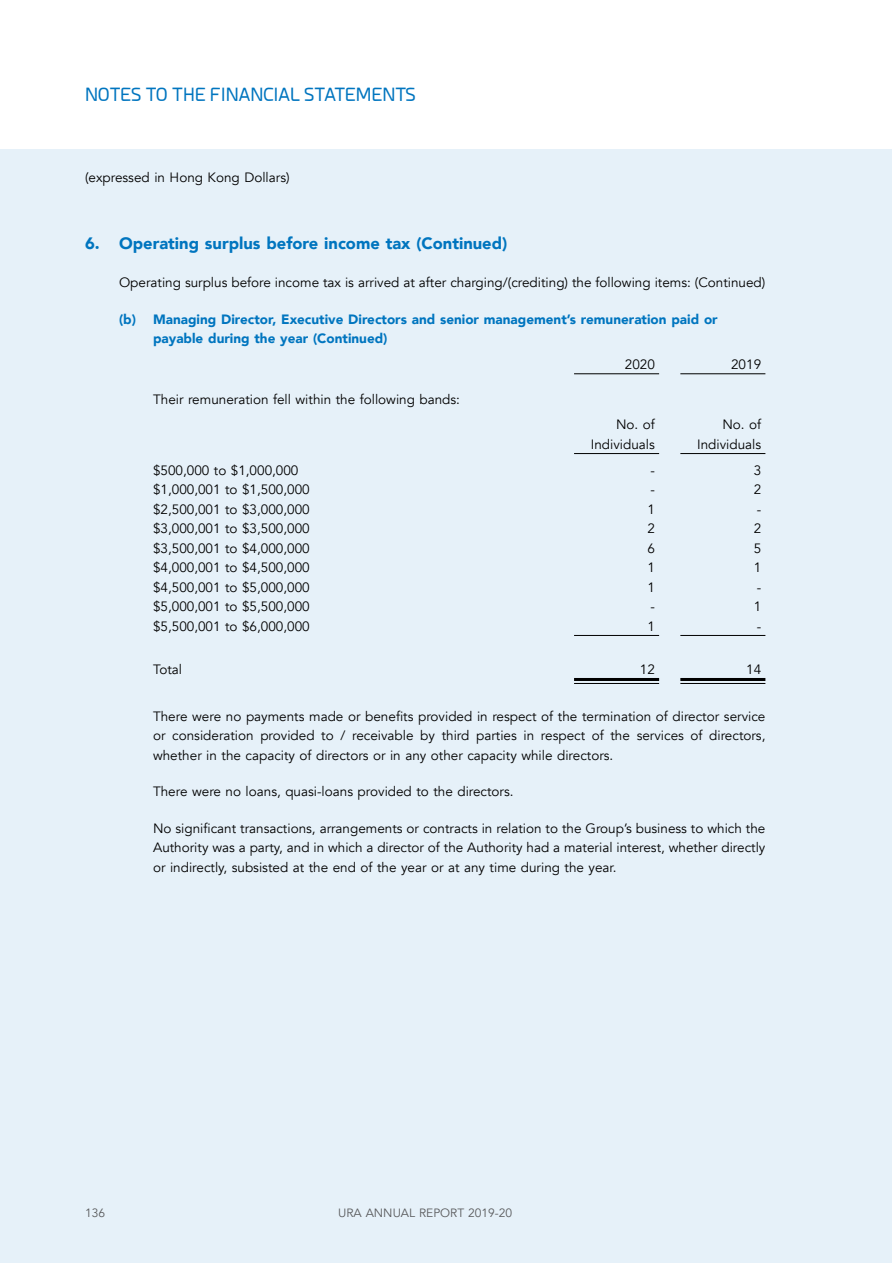
<style>
.page{position:relative;width:893px;height:1263px;background:#fff}
.page>*{position:absolute;margin:0;border:0;box-sizing:border-box;transform-origin:0 0}
.t1{font:18px "Esphimere";color:#0075bf}
.t2{font:900 16.5px "Avenir";color:#0075bf}
.t3{font:13.5px/19.5px "Avenir";color:#000;text-align:justify}
.t4{font:900 13.5px/19.5px "Avenir";color:#0075bf}
.t5{font:12px "Avenir";color:#58595b}
</style>
<div class="page">
<div style="left:0;top:149px;width:892px;height:1114px;background:#e6f1f9"></div>
<hr style="left:680px;top:683px;width:85px;height:1px;background:#000">
<hr style="left:680px;top:678px;width:85px;height:3px;background:#000">
<hr style="left:574px;top:683px;width:85px;height:1px;background:#000">
<hr style="left:574px;top:678px;width:85px;height:3px;background:#000">
<hr style="left:680px;top:635px;width:85px;height:1px;background:#000">
<hr style="left:574px;top:635px;width:85px;height:1px;background:#000">
<hr style="left:680px;top:373px;width:85px;height:1px;background:#000">
<hr style="left:574px;top:373px;width:85px;height:1px;background:#000">
<hr style="left:574px;top:453px;width:85px;height:1px;background:#000">
<hr style="left:680px;top:453px;width:85px;height:1px;background:#000">
<h1 class="t1" style="left:85px;top:84px;width:332px">NOTES TO THE FINANCIAL STATEMENTS</h1>
<p class="t3" style="left:85px;top:168px;width:206px">(expressed in Hong Kong Dollars)</p>
<p class="t2" style="left:85px;top:229px;width:424px">6. Operating surplus before income tax (Continued)</p>
<p class="t3" style="left:119px;top:273px;width:648px">Operating surplus before income tax is arrived at after charging/(crediting) the following items: (Continued)</p>
<p class="t4" style="left:153px;top:309px;width:566px;text-indent:-34px">(b) Managing Director, Executive Directors and senior management’s remuneration paid or payable during the year (Continued)</p>
<p class="t3" style="left:625px;top:355px;width:32px">2020</p>
<p class="t3" style="left:731px;top:355px;width:32px">2019</p>
<p class="t3" style="left:153px;top:389px;width:308px">Their remuneration fell within the following bands:</p>
<p class="t3" style="left:616px;top:415px;width:40px">No. of</p>
<p class="t3" style="left:722px;top:415px;width:40px">No. of</p>
<p class="t3" style="left:591px;top:435px;width:66px">Individuals</p>
<p class="t3" style="left:697px;top:435px;width:66px">Individuals</p>
<p class="t3" style="left:153px;top:461px;width:147px">$500,000 to $1,000,000</p>
<p class="t3" style="left:650px;top:461px;width:6px">-</p>
<p class="t3" style="left:754px;top:461px;width:9px">3</p>
<p class="t3" style="left:153px;top:480px;width:158px">$1,000,001 to $1,500,000</p>
<p class="t3" style="left:650px;top:480px;width:6px">-</p>
<p class="t3" style="left:754px;top:480px;width:9px">2</p>
<p class="t3" style="left:153px;top:500px;width:158px">$2,500,001 to $3,000,000</p>
<p class="t3" style="left:647px;top:500px;width:9px">1</p>
<p class="t3" style="left:757px;top:500px;width:6px">-</p>
<p class="t3" style="left:153px;top:519px;width:158px">$3,000,001 to $3,500,000</p>
<p class="t3" style="left:647px;top:519px;width:9px">2</p>
<p class="t3" style="left:754px;top:519px;width:9px">2</p>
<p class="t3" style="left:153px;top:539px;width:158px">$3,500,001 to $4,000,000</p>
<p class="t3" style="left:647px;top:539px;width:9px">6</p>
<p class="t3" style="left:754px;top:539px;width:9px">5</p>
<p class="t3" style="left:153px;top:558px;width:158px">$4,000,001 to $4,500,000</p>
<p class="t3" style="left:647px;top:558px;width:9px">1</p>
<p class="t3" style="left:754px;top:558px;width:9px">1</p>
<p class="t3" style="left:153px;top:578px;width:158px">$4,500,001 to $5,000,000</p>
<p class="t3" style="left:647px;top:578px;width:9px">1</p>
<p class="t3" style="left:757px;top:578px;width:6px">-</p>
<p class="t3" style="left:153px;top:597px;width:158px">$5,000,001 to $5,500,000</p>
<p class="t3" style="left:650px;top:597px;width:6px">-</p>
<p class="t3" style="left:754px;top:597px;width:9px">1</p>
<p class="t3" style="left:153px;top:617px;width:158px">$5,500,001 to $6,000,000</p>
<p class="t3" style="left:647px;top:617px;width:9px">1</p>
<p class="t3" style="left:757px;top:617px;width:6px">-</p>
<p class="t3" style="left:153px;top:660px;width:30px">Total</p>
<p class="t3" style="left:640px;top:660px;width:17px">12</p>
<p class="t3" style="left:746px;top:660px;width:17px">14</p>
<p class="t3" style="left:153px;top:707px;width:614px">There were no payments made or benefits provided in respect of the termination of director service or consideration provided to / receivable by third parties in respect of the services of directors, whether in the capacity of directors or in any other capacity while directors.</p>
<p class="t3" style="left:153px;top:782px;width:362px">There were no loans, quasi-loans provided to the directors.</p>
<p class="t3" style="left:153px;top:819px;width:614px">No significant transactions, arrangements or contracts in relation to the Group’s business to which the Authority was a party, and in which a director of the Authority had a material interest, whether directly or indirectly, subsisted at the end of the year or at any time during the year.</p>
<p class="t5" style="left:85px;top:1206px;width:22px">136</p>
<p class="t5" style="left:338px;top:1206px;width:176px">URA ANNUAL REPORT 2019-20</p>
</div>
